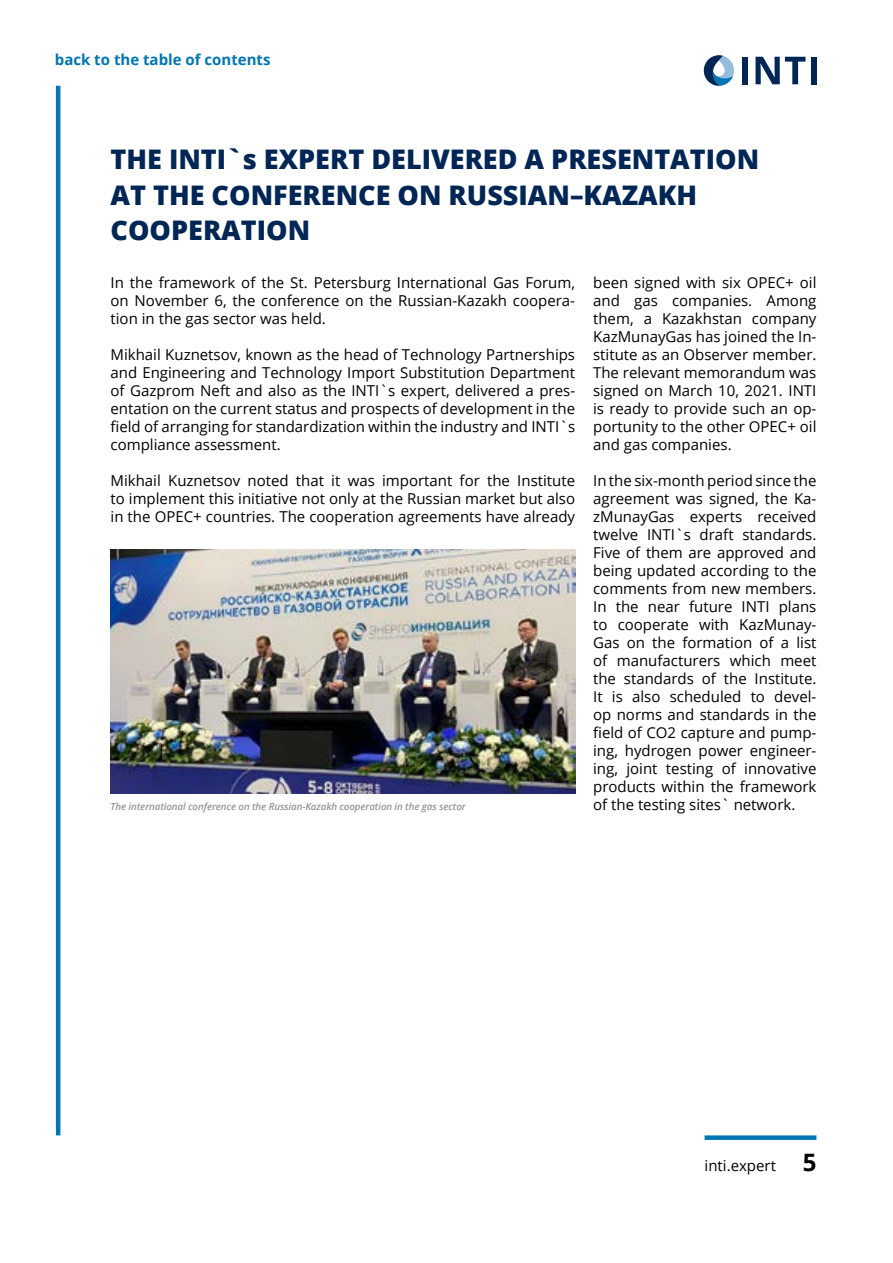
<style>
.page{position:relative;width:893px;height:1263px;background:#fff}
.page>*{position:absolute;margin:0;border:0;box-sizing:border-box;transform-origin:0 0}
.t1{font:800 27px/35.4px "Open Sans";color:#002656}
.t2{font:15px/18px "Open Sans";color:#000;text-align:justify}
.t3{font:700 15px "Open Sans";color:#0075b3}
.t4{font:italic 600 9.75px "Open Sans";letter-spacing:-.01em;color:#939598}
.s1{font-weight:700;font-size:24px}
</style>
<div class="page">
<hr style="left:56px;top:86px;width:4px;height:1049px;background:#0075b3">
<div style="left:705px;top:1135px;width:111px;height:5px;background:#0075b3"></div>
<svg style="left:704px;top:55px;width:30px;height:31px"></svg>
<div style="left:742px;top:57px;width:6px;height:27px;background:#002656"></div>
<svg style="left:755px;top:57px;width:50px;height:27px"></svg>
<div style="left:811px;top:57px;width:5px;height:27px;background:#002656"></div>
<img style="left:111px;top:550px;width:464px;height:243px">
<p class="t3" style="left:55px;top:49px;width:217px">back to the table of contents</p>
<h1 class="t1" style="left:111px;top:140px;width:650px">THE INTI`s EXPERT DELIVERED A PRESENTATION<br>AT THE CONFERENCE ON RUSSIAN–KAZAKH<br>COOPERATION</h1>
<p class="t2" style="left:111px;top:273px;width:466px">In the framework of the St. Petersburg International Gas Forum, on November 6, the conference on the Russian-Kazakh coopera&shy;tion in the gas sector was held.</p>
<p class="t2" style="left:111px;top:345px;width:466px">Mikhail Kuznetsov, known as the head of Technology Partnerships and Engineering and Technology Import Substitution Department of Gazprom Neft and also as the INTI`s expert, delivered a pres&shy;entation on the current status and prospects of development in the field of arranging for standardization within the industry and INTI`s compliance assessment.</p>
<p class="t2" style="left:111px;top:471px;width:466px">Mikhail Kuznetsov noted that it was important for the Institute to implement this initiative not only at the Russian market but also in the OPEC+ countries. The cooperation agreements have already</p>
<p class="t2" style="left:593px;top:273px;width:225px">been signed with six OPEC+ oil and gas companies. Among them, a Kazakhstan company KazMunayGas has joined the In&shy;stitute as an Observer member.<br>The relevant memorandum was signed on March 10, 2021. INTI is ready to provide such an op&shy;portunity to the other OPEC+ oil and gas companies.</p>
<p class="t2" style="left:593px;top:471px;width:225px">In the six-month period since the agreement was signed, the Ka&shy;zMunayGas experts received twelve INTI`s draft standards.<br>Five of them are approved and being updated according to the comments from new members.<br>In the near future INTI plans to cooperate with KazMunay-Gas on the formation of a list of manufacturers which meet the standards of the Institute.<br>It is also scheduled to devel&shy;op norms and standards in the field of CO2 capture and pump&shy;ing, hydrogen power engineer&shy;ing, joint testing of innovative products within the framework</p>
<p class="t4" style="left:111px;top:800px;width:357px">The international conference on the Russian-Kazakh cooperation in the gas sector</p>
<p class="t2" style="left:593px;top:795px;width:204px">of the testing sites` network.</p>
<p class="t2" style="left:705px;top:1156px;width:113px">inti.expert <span class="s1">5</span></p>
</div>
